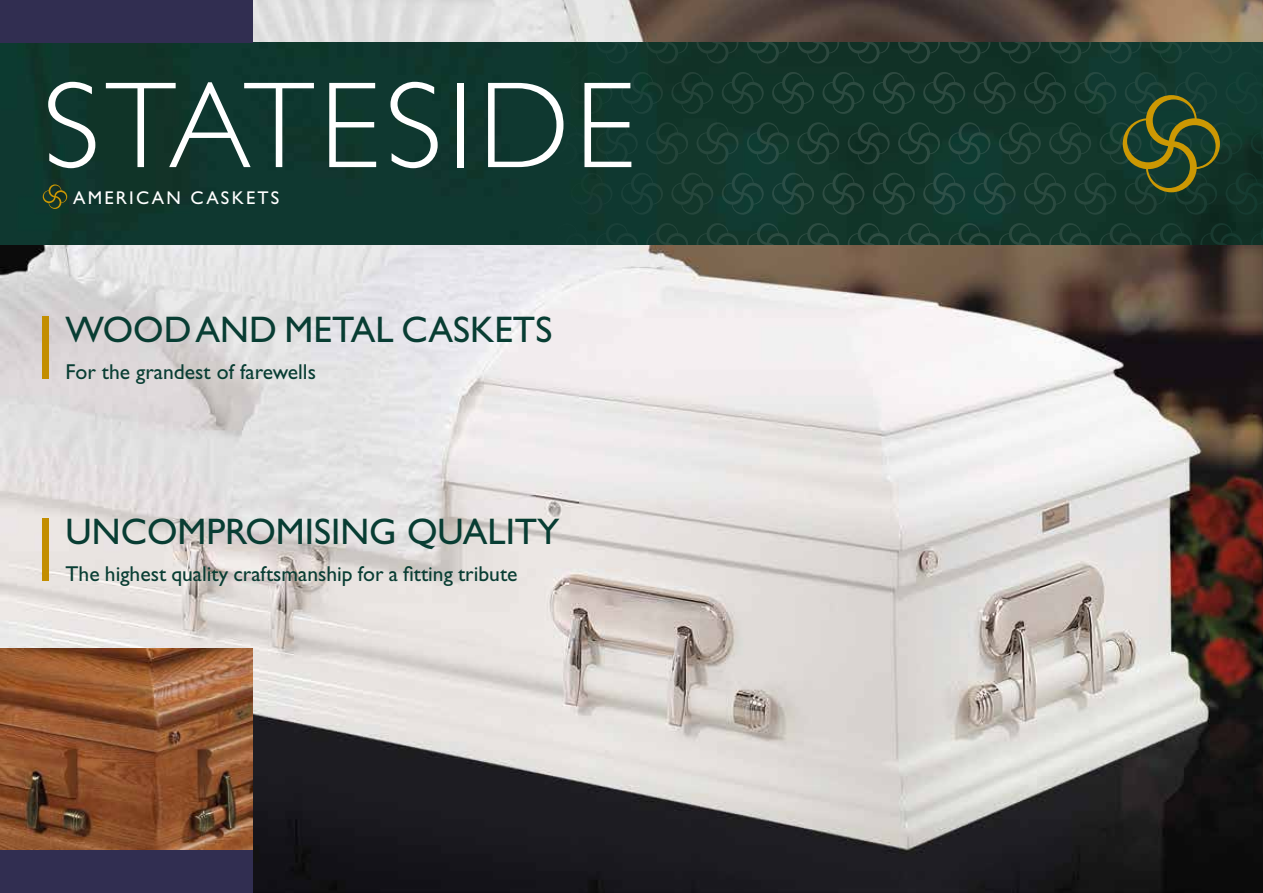
<style>
.page{position:relative;width:1263px;height:893px;background:#fff}
.page>*{position:absolute;margin:0;border:0;box-sizing:border-box;transform-origin:0 0}
.t1{font:300 123.45px "Gill Sans Std";letter-spacing:.04em;color:#fff}
.t2{font:37.05px "Gill Sans Std";color:#083d33}
.t3{font:21.6px "Gill Sans Std";color:#083d33}
.t4{font:18.45px "Gill Sans Std";letter-spacing:.12em;color:#fff}
</style>
<div class="page">
<img style="left:0;top:0;width:1263px;height:893px">
<img style="left:0;top:43px;width:1263px;height:201px">
<img style="left:0;top:648px;width:253px;height:202px">
<div style="left:0;top:0;width:253px;height:43px;background:#312e51"></div>
<div style="left:0;top:850px;width:253px;height:43px;background:#312e51"></div>
<div style="left:43px;top:316px;width:6px;height:63px;background:#c38e00"></div>
<div style="left:43px;top:518px;width:6px;height:63px;background:#c38e00"></div>
<svg style="left:1150px;top:43px;width:113px;height:21px;background:#123b31"></svg>
<svg style="left:43px;top:184px;width:24px;height:25px"></svg>
<svg style="left:1123px;top:95px;width:97px;height:97px;background:#3b4f26"></svg>
<h1 class="t1" style="left:43px;top:56px;width:594px">STATESIDE</h1>
<p class="t4" style="left:73px;top:187px;width:208px">AMERICAN CASKETS</p>
<h2 class="t2" style="left:66px;top:308px;width:488px">WOOD AND METAL CASKETS</h2>
<p class="t3" style="left:66px;top:359px;width:252px">For the grandest of farewells</p>
<h2 class="t2" style="left:66px;top:510px;width:496px">UNCOMPROMISING QUALITY</h2>
<p class="t3" style="left:66px;top:561px;width:453px">The highest quality craftsmanship for a fitting tribute</p>
</div>
